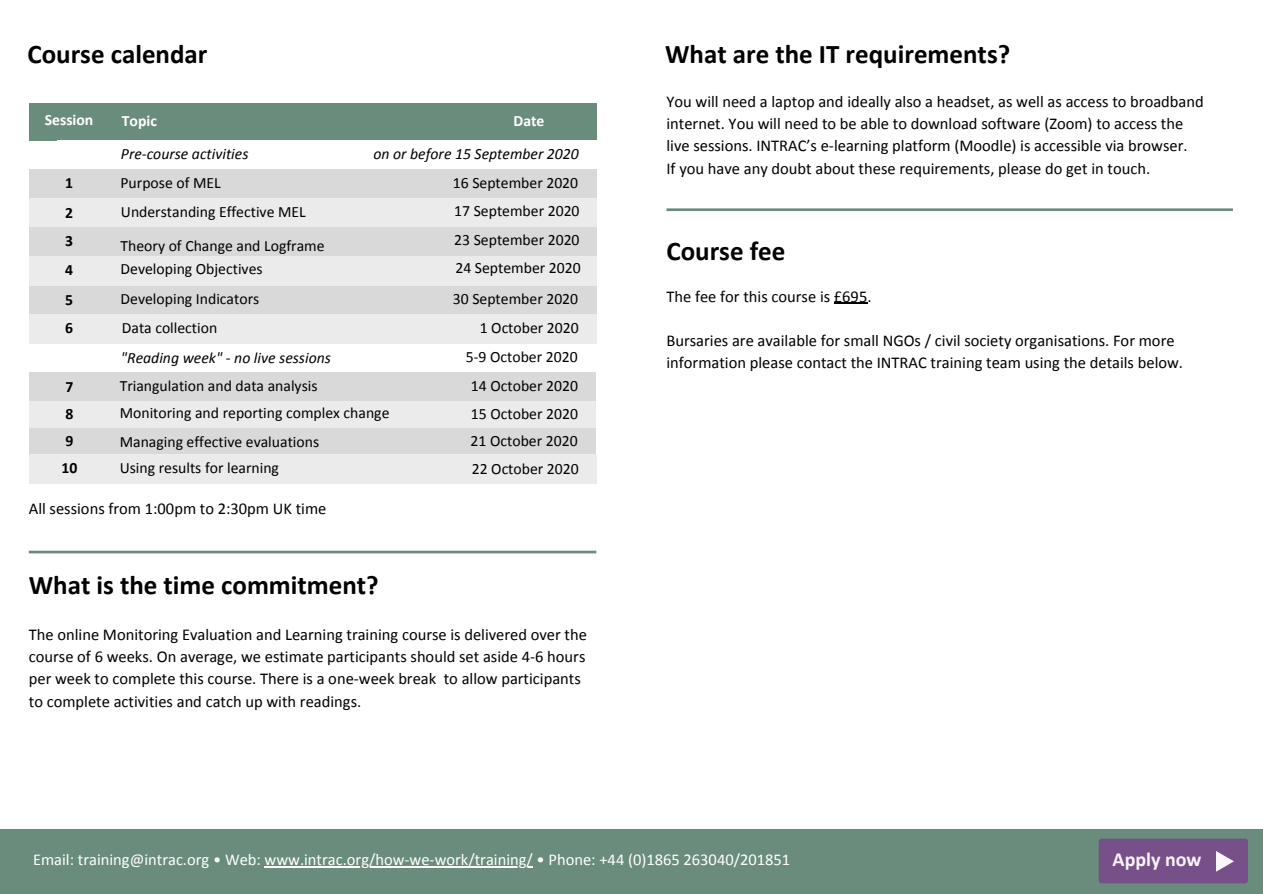
<style>
.page{position:relative;width:1263px;height:894px;background:#fff}
.page>*{position:absolute;margin:0;border:0;box-sizing:border-box;transform-origin:0 0}
.t1{font:700 27px "Calibri";color:#000}
.t2{font:700 19.95px "Calibri";color:#fff}
.t3{font:16.5px/22.2px "Calibri";color:#000}
.t4{font:16.5px "Calibri";color:#fff}
.t5{font:15.75px/28.8px "Calibri";color:#000}
.t6{font:italic 15.75px "Calibri";color:#000}
.t7{font:700 15.75px "Calibri";color:#fff}
.t8{font:700 15.75px/29.1px "Calibri";color:#000}
</style>
<div class="page">
<div style="left:0;top:828px;width:1263px;height:65px;background:#6a8c7d"></div>
<svg style="left:666px;top:208px;width:567px;height:3px;background:#7c9a8d"></svg>
<hr style="left:834px;top:303px;width:33px;height:1px;background:#000">
<div style="left:1099px;top:838px;width:149px;height:45px;background:#775089;border-radius:3px"></div>
<hr style="left:265px;top:866px;width:268px;height:1px;background:#fff">
<div style="left:29px;top:103px;width:567px;height:37px;background:#6a8c7d"></div>
<div style="left:29px;top:169px;width:567px;height:29px;background:#d9d9d9"></div>
<div style="left:29px;top:198px;width:567px;height:29px;background:#ebebeb"></div>
<div style="left:29px;top:227px;width:567px;height:29px;background:#d9d9d9"></div>
<div style="left:29px;top:285px;width:567px;height:29px;background:#d9d9d9"></div>
<div style="left:29px;top:314px;width:567px;height:30px;background:#ebebeb"></div>
<div style="left:29px;top:256px;width:567px;height:30px;background:#ebebeb"></div>
<div style="left:29px;top:372px;width:567px;height:30px;background:#d9d9d9"></div>
<div style="left:29px;top:402px;width:567px;height:29px;background:#ebebeb"></div>
<div style="left:29px;top:428px;width:567px;height:29px;background:#d9d9d9"></div>
<div style="left:29px;top:454px;width:567px;height:30px;background:#ebebeb"></div>
<svg style="left:29px;top:550px;width:567px;height:3px;background:#8ca69b"></svg>
<h1 class="t1" style="left:27px;top:42px;width:182px">Course calendar</h1>
<p class="t7" style="left:45px;top:113px;width:50px">Session</p>
<p class="t7" style="left:514px;top:114px;width:33px">Date</p>
<p class="t6" style="left:374px;top:147px;width:207px">on or before 15 September 2020</p>
<p class="t5" style="left:453px;top:169px;width:127px">16 September 2020</p>
<p class="t7" style="left:122px;top:114px;width:37px">Topic</p>
<p class="t6" style="left:121px;top:147px;width:129px">Pre-course activities</p>
<p class="t5" style="left:121px;top:169px;width:187px;line-height:29.5px">Purpose of MEL<br>Understanding Effective MEL</p>
<p class="t5" style="left:121px;top:232px;width:205px">Theory of Change and Logframe</p>
<p class="t8" style="left:65px;top:168px;width:9px;line-height:30.3px">1<br>2</p>
<p class="t8" style="left:65px;top:227px;width:12px">3<br>5<br>5<br>6</p>
<p class="t5" style="left:454px;top:197px;width:128px;text-align:justify">17 September 2020<br>23 September 2020<br>24 September 2020</p>
<p class="t5" style="left:453px;top:285px;width:127px;text-align:right">30 September 2020<br>1 October 2020</p>
<p class="t5" style="left:121px;top:255px;width:144px;line-height:29.8px">Developing Objectives<br>Developing Indicators</p>
<p class="t8" style="left:65px;top:256px;width:9px">4</p>
<p class="t5" style="left:122px;top:314px;width:97px">Data collection</p>
<p class="t6" style="left:121px;top:351px;width:212px">"Reading week" - no live sessions</p>
<p class="t5" style="left:466px;top:343px;width:113px">5-9 October 2020</p>
<p class="t8" style="left:66px;top:373px;width:9px">7</p>
<p class="t5" style="left:120px;top:372px;width:199px">Triangulation and data analysis</p>
<p class="t8" style="left:66px;top:400px;width:9px">8</p>
<p class="t5" style="left:120px;top:399px;width:271px">Monitoring and reporting complex change</p>
<p class="t8" style="left:66px;top:427px;width:9px">9</p>
<p class="t5" style="left:120px;top:429px;width:201px">Managing effective evaluations</p>
<p class="t5" style="left:471px;top:372px;width:109px">14 October 2020<br>15 October 2020</p>
<p class="t5" style="left:471px;top:427px;width:109px">21 October 2020</p>
<p class="t8" style="left:62px;top:454px;width:17px">10</p>
<p class="t5" style="left:120px;top:454px;width:161px">Using results for learning</p>
<p class="t5" style="left:472px;top:455px;width:109px">22 October 2020</p>
<p class="t3" style="left:29px;top:498px;width:299px">All sessions from 1:00pm to 2:30pm UK time</p>
<h1 class="t1" style="left:29px;top:573px;width:351px">What is the time commitment?</h1>
<p class="t3" style="left:29px;top:624px;width:560px">The online Monitoring Evaluation and Learning training course is delivered over the course of 6 weeks. On average, we estimate participants should set aside 4-6 hours per week to complete this course. There is a one-week break to allow participants to complete activities and catch up with readings.</p>
<h1 class="t1" style="left:665px;top:42px;width:347px">What are the IT requirements?</h1>
<p class="t3" style="left:666px;top:92px;width:539px">You will need a laptop and ideally also a headset, as well as access to broadband internet. You will need to be able to download software (Zoom) to access the live sessions. INTRAC’s e-learning platform (Moodle) is accessible via browser.<br>If you have any doubt about these requirements, please do get in touch.</p>
<h1 class="t1" style="left:666px;top:239px;width:121px">Course fee</h1>
<p class="t3" style="left:666px;top:286px;width:207px">The fee for this course is £695.</p>
<p class="t3" style="left:666px;top:331px;width:518px">Bursaries are available for small NGOs / civil society organisations. For more information please contact the INTRAC training team using the details below.</p>
<p class="t4" style="left:33px;top:852px;width:759px">Email: training@intrac.org • Web: www.intrac.org/how-we-work/training/ • Phone: +44 (0)1865 263040/201851</p>
<p class="t2" style="left:1112px;top:850px;width:90px">Apply now</p>
</div>
